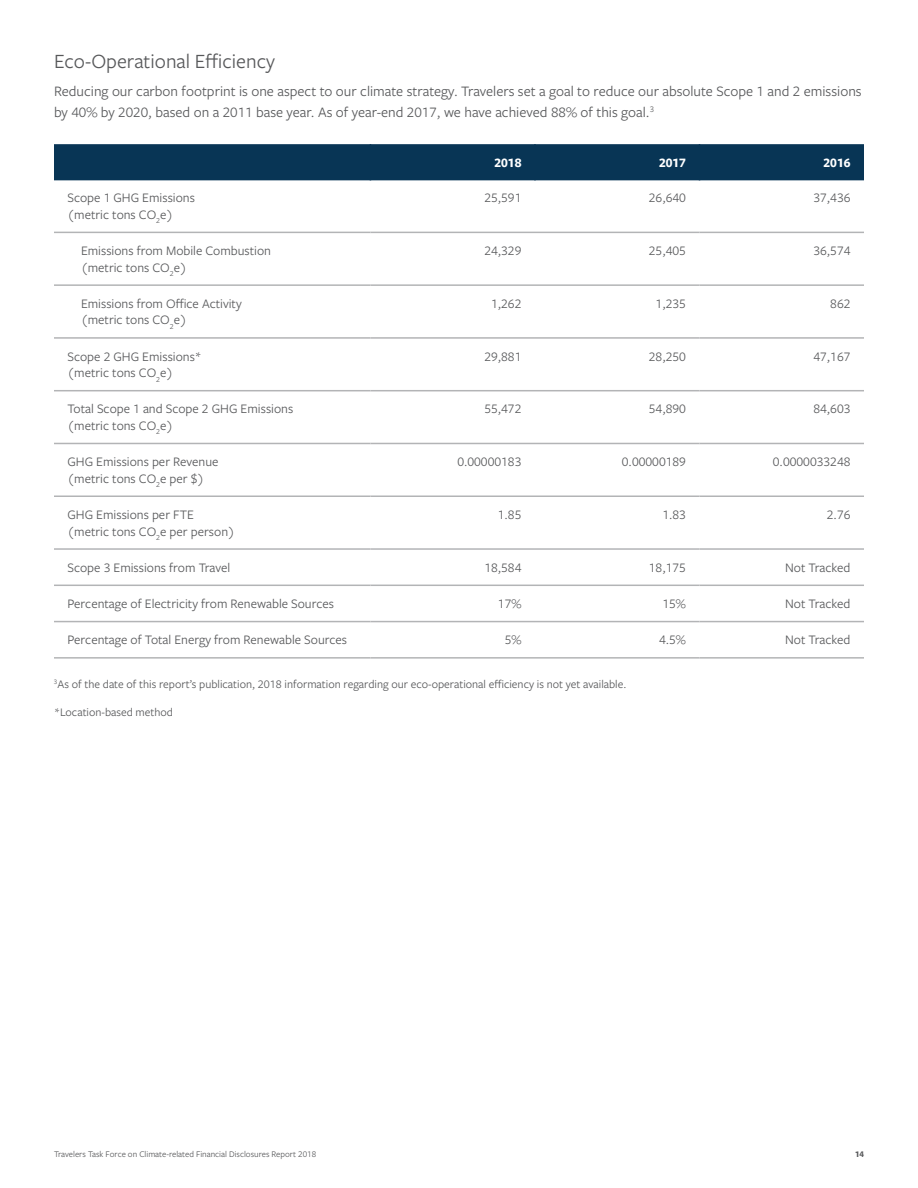
<style>
.page{position:relative;width:918px;height:1188px;background:#fff}
.page>*{position:absolute;margin:0;border:0;box-sizing:border-box;transform-origin:0 0}
.t1{font:21px "Freight Sans Pro";color:#57585a}
.t2{font:15px/21px "Freight Sans Pro";color:#57585a}
.t3{font:13.5px/16.5px "Freight Sans Pro";color:#57585a}
.t4{font:700 13.5px "Freight Sans Pro";color:#fff}
.t5{font:12px "Freight Sans Pro";color:#57585a}
.t6{font:9px "Freight Sans Pro";color:#57585a}
.t7{font:700 9px "Freight Sans Pro";color:#57585a}
</style>
<div class="page">
<div style="left:54px;top:144px;width:810px;height:36px;background:#083555"></div>
<hr style="left:370px;top:144px;width:1px;height:36px;background:#083555">
<hr style="left:534px;top:144px;width:2px;height:36px;background:#083555">
<hr style="left:699px;top:144px;width:1px;height:36px;background:#083555">
<hr style="left:54px;top:232px;width:316px;height:1px;background:#b3b4b6">
<hr style="left:370px;top:232px;width:165px;height:1px;background:#b3b4b6">
<hr style="left:535px;top:232px;width:165px;height:1px;background:#b3b4b6">
<hr style="left:700px;top:232px;width:164px;height:1px;background:#b3b4b6">
<hr style="left:54px;top:284px;width:316px;height:2px;background:#b3b4b6">
<hr style="left:54px;top:337px;width:316px;height:2px;background:#b3b4b6">
<hr style="left:370px;top:337px;width:165px;height:2px;background:#b3b4b6">
<hr style="left:535px;top:337px;width:165px;height:2px;background:#b3b4b6">
<hr style="left:700px;top:337px;width:164px;height:2px;background:#b3b4b6">
<hr style="left:54px;top:390px;width:316px;height:1px;background:#b3b4b6">
<hr style="left:370px;top:390px;width:165px;height:1px;background:#b3b4b6">
<hr style="left:535px;top:390px;width:165px;height:1px;background:#b3b4b6">
<hr style="left:700px;top:390px;width:164px;height:1px;background:#b3b4b6">
<hr style="left:54px;top:443px;width:316px;height:1px;background:#b3b4b6">
<hr style="left:370px;top:443px;width:165px;height:1px;background:#b3b4b6">
<hr style="left:535px;top:443px;width:165px;height:1px;background:#b3b4b6">
<hr style="left:700px;top:443px;width:164px;height:1px;background:#b3b4b6">
<hr style="left:54px;top:496px;width:316px;height:1px;background:#b3b4b6">
<hr style="left:370px;top:496px;width:165px;height:1px;background:#b3b4b6">
<hr style="left:535px;top:496px;width:165px;height:1px;background:#b3b4b6">
<hr style="left:700px;top:496px;width:164px;height:1px;background:#b3b4b6">
<hr style="left:54px;top:548px;width:316px;height:2px;background:#b3b4b6">
<hr style="left:370px;top:548px;width:165px;height:2px;background:#b3b4b6">
<hr style="left:535px;top:548px;width:165px;height:2px;background:#b3b4b6">
<hr style="left:700px;top:548px;width:164px;height:2px;background:#b3b4b6">
<hr style="left:54px;top:585px;width:316px;height:1px;background:#b3b4b6">
<hr style="left:370px;top:585px;width:165px;height:1px;background:#b3b4b6">
<hr style="left:535px;top:585px;width:165px;height:1px;background:#b3b4b6">
<hr style="left:700px;top:585px;width:164px;height:1px;background:#b3b4b6">
<hr style="left:54px;top:621px;width:316px;height:1px;background:#b3b4b6">
<hr style="left:370px;top:621px;width:165px;height:1px;background:#b3b4b6">
<hr style="left:535px;top:621px;width:165px;height:1px;background:#b3b4b6">
<hr style="left:700px;top:621px;width:164px;height:1px;background:#b3b4b6">
<hr style="left:54px;top:657px;width:316px;height:2px;background:#b3b4b6">
<hr style="left:370px;top:657px;width:165px;height:2px;background:#b3b4b6">
<hr style="left:535px;top:657px;width:165px;height:2px;background:#b3b4b6">
<hr style="left:700px;top:657px;width:164px;height:2px;background:#b3b4b6">
<hr style="left:370px;top:284px;width:165px;height:2px;background:#b3b4b6">
<hr style="left:535px;top:284px;width:165px;height:2px;background:#b3b4b6">
<hr style="left:700px;top:284px;width:164px;height:2px;background:#b3b4b6">
<h1 class="t1" style="left:54px;top:48px;width:223px">Eco-Operational Efficiency</h1>
<p class="t2" style="left:54px;top:80px;width:809px">Reducing our carbon footprint is one aspect to our climate strategy. Travelers set a goal to reduce our absolute Scope 1 and 2 emissions by 40% by 2020, based on a 2011 base year. As of year-end 2017, we have achieved 88% of this goal.<sup>3</sup></p>
<p class="t4" style="left:494px;top:153px;width:28px">2018</p>
<p class="t4" style="left:659px;top:153px;width:28px">2017</p>
<p class="t4" style="left:824px;top:153px;width:28px">2016</p>
<p class="t3" style="left:68px;top:189px;width:129px">Scope 1 GHG Emissions (metric tons CO<sub>2</sub>e)</p>
<p class="t3" style="left:484px;top:189px;width:39px">25,591</p>
<p class="t3" style="left:649px;top:189px;width:39px">26,640</p>
<p class="t3" style="left:813px;top:189px;width:39px">37,436</p>
<p class="t3" style="left:81px;top:242px;width:192px">Emissions from Mobile Combustion (metric tons CO<sub>2</sub>e)</p>
<p class="t3" style="left:484px;top:242px;width:39px">24,329</p>
<p class="t3" style="left:649px;top:242px;width:39px">25,405</p>
<p class="t3" style="left:813px;top:242px;width:39px">36,574</p>
<p class="t3" style="left:81px;top:295px;width:162px">Emissions from Office Activity (metric tons CO<sub>2</sub>e)</p>
<p class="t3" style="left:491px;top:295px;width:32px">1,262</p>
<p class="t3" style="left:656px;top:295px;width:32px">1,235</p>
<p class="t3" style="left:830px;top:295px;width:22px">862</p>
<p class="t3" style="left:68px;top:348px;width:136px">Scope 2 GHG Emissions* (metric tons CO<sub>2</sub>e)</p>
<p class="t3" style="left:484px;top:348px;width:39px">29,881</p>
<p class="t3" style="left:649px;top:348px;width:39px">28,250</p>
<p class="t3" style="left:813px;top:348px;width:39px">47,167</p>
<p class="t3" style="left:68px;top:400px;width:227px">Total Scope 1 and Scope 2 GHG Emissions (metric tons CO<sub>2</sub>e)</p>
<p class="t3" style="left:484px;top:400px;width:39px">55,472</p>
<p class="t3" style="left:649px;top:400px;width:39px">54,890</p>
<p class="t3" style="left:813px;top:400px;width:39px">84,603</p>
<p class="t3" style="left:68px;top:453px;width:153px">GHG Emissions per Revenue (metric tons CO<sub>2</sub>e per $)</p>
<p class="t3" style="left:457px;top:453px;width:66px">0.00000183</p>
<p class="t3" style="left:622px;top:453px;width:66px">0.00000189</p>
<p class="t3" style="left:773px;top:453px;width:79px">0.0000033248</p>
<p class="t3" style="left:68px;top:506px;width:169px">GHG Emissions per FTE (metric tons CO<sub>2</sub>e per person)</p>
<p class="t3" style="left:498px;top:506px;width:25px">1.85</p>
<p class="t3" style="left:662px;top:506px;width:25px">1.83</p>
<p class="t3" style="left:827px;top:506px;width:25px">2.76</p>
<p class="t3" style="left:68px;top:559px;width:164px">Scope 3 Emissions from Travel</p>
<p class="t3" style="left:484px;top:559px;width:39px">18,584</p>
<p class="t3" style="left:649px;top:559px;width:39px">18,175</p>
<p class="t3" style="left:785px;top:559px;width:67px">Not Tracked</p>
<p class="t3" style="left:68px;top:595px;width:268px">Percentage of Electricity from Renewable Sources</p>
<p class="t3" style="left:498px;top:595px;width:25px">17%</p>
<p class="t3" style="left:662px;top:595px;width:25px">15%</p>
<p class="t3" style="left:785px;top:595px;width:67px">Not Tracked</p>
<p class="t3" style="left:68px;top:631px;width:281px">Percentage of Total Energy from Renewable Sources</p>
<p class="t3" style="left:505px;top:631px;width:18px">5%</p>
<p class="t3" style="left:659px;top:631px;width:28px">4.5%</p>
<p class="t3" style="left:785px;top:631px;width:67px">Not Tracked</p>
<p class="t5" style="left:54px;top:676px;width:574px"><sup>3</sup>As of the date of this report’s publication, 2018 information regarding our eco-operational efficiency is not yet available.</p>
<p class="t5" style="left:54px;top:704px;width:121px">*Location-based method</p>
<p class="t6" style="left:54px;top:1148px;width:264px">Travelers Task Force on Climate-related Financial Disclosures Report 2018</p>
<p class="t7" style="left:855px;top:1148px;width:10px">14</p>
</div>
